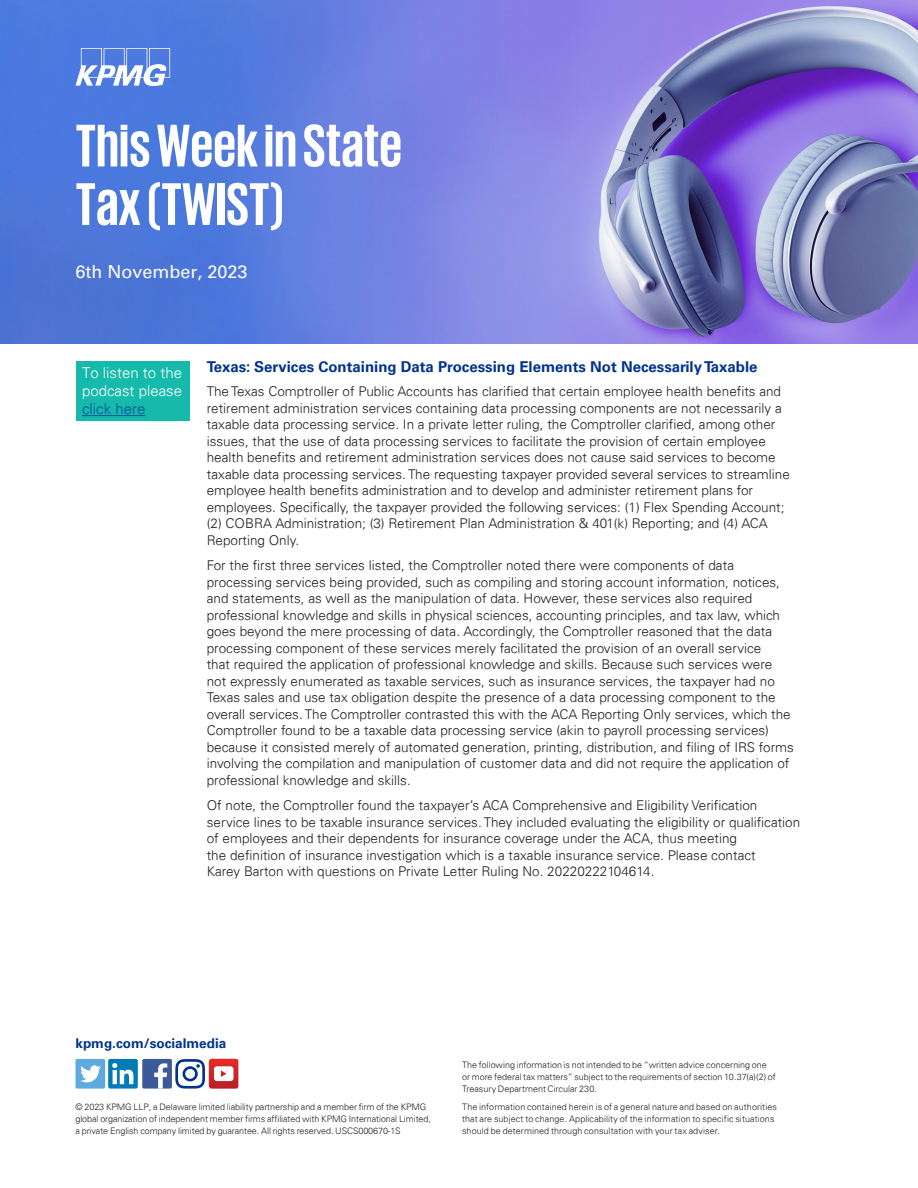
<style>
.page{position:relative;width:918px;height:1188px;background:#fff}
.page>*{position:absolute;margin:0;border:0;box-sizing:border-box;transform-origin:0 0}
.Title_60pt_White{font:700 61.5px/58.5px "KPMG";color:#fff}
.Subhead_9pt{font:18px "Univers 55 Roman";color:#fff}
.Body_Copy{font:700 15px "Univers 65";color:#00338d}
.Folio{font:300 15px/18px "Univers 45";color:#fff;text-align:justify}
.Body_Copy-2{font:300 13.5px/16.5px "Univers 45";color:#231f20}
.URL{font:700 13.5px "Univers 65";color:#00338d}
.Legal_6pt{font:300 9px/12px "Univers 45";letter-spacing:-.005em;color:#231f20}
.s1{color:#014d97}
</style>
<div class="page">
<img style="left:0;top:0;width:918px;height:344px">
<div style="left:76px;top:361px;width:114px;height:59px;background:#15baaa"></div>
<hr style="left:82px;top:415px;width:63px;height:1px;background:#014d97">
<svg style="left:76px;top:48px;width:94px;height:38px"></svg>
<div style="left:76px;top:1059px;width:29px;height:30px;background:#5ea9dd;border-radius:2px"></div>
<svg style="left:80px;top:1065px;width:21px;height:17px"></svg>
<div style="left:108px;top:1059px;width:30px;height:30px;background:#007bb6;border-radius:2px"></div>
<svg style="left:112px;top:1063px;width:21px;height:21px"></svg>
<div style="left:142px;top:1059px;width:30px;height:30px;background:#3c5a99;border-radius:2px"></div>
<svg style="left:154px;top:1063px;width:13px;height:26px"></svg>
<svg style="left:175px;top:1059px;width:63px;height:30px"></svg>
<p class="Title_60pt_White" style="left:76px;top:114px;width:328px">This Week in State<br>Tax (TWIST)</p>
<p class="Subhead_9pt" style="left:76px;top:261px;width:174px">6th November, 2023</p>
<p class="Folio" style="left:82px;top:364px;width:102px">To listen to the podcast please <span class="s1">click here</span></p>
<p class="Body_Copy" style="left:207px;top:358px;width:552px">Texas: Services Containing Data Processing Elements Not Necessarily Taxable</p>
<p class="Body_Copy-2" style="left:207px;top:383px;width:585px">The Texas Comptroller of Public Accounts has clarified that certain employee health benefits and retirement administration services containing data processing components are not necessarily a taxable data processing service. In a private letter ruling, the Comptroller clarified, among other issues, that the use of data processing services to facilitate the provision of certain employee health benefits and retirement administration services does not cause said services to become taxable data processing services. The requesting taxpayer provided several services to streamline employee health benefits administration and to develop and administer retirement plans for employees. Specifically, the taxpayer provided the following services: (1) Flex Spending Account; (2) COBRA Administration; (3) Retirement Plan Administration &amp; 401(k) Reporting; and (4) ACA Reporting Only.</p>
<p class="Body_Copy-2" style="left:207px;top:557px;width:589px">For the first three services listed, the Comptroller noted there were components of data processing services being provided, such as compiling and storing account information, notices, and statements, as well as the manipulation of data. However, these services also required professional knowledge and skills in physical sciences, accounting principles, and tax law, which goes beyond the mere processing of data. Accordingly, the Comptroller reasoned that the data processing component of these services merely facilitated the provision of an overall service<br>that required the application of professional knowledge and skills. Because such services were not expressly enumerated as taxable services, such as insurance services, the taxpayer had no Texas sales and use tax obligation despite the presence of a data processing component to the overall services. The Comptroller contrasted this with the ACA Reporting Only services, which the Comptroller found to be a taxable data processing service (akin to payroll processing services) because it consisted merely of automated generation, printing, distribution, and filing of IRS forms involving the compilation and manipulation of customer data and did not require the application of professional knowledge and skills.</p>
<p class="Body_Copy-2" style="left:207px;top:797px;width:595px">Of note, the Comptroller found the taxpayer’s ACA Comprehensive and Eligibility Verification service lines to be taxable insurance services. They included evaluating the eligibility or qualification of employees and their dependents for insurance coverage under the ACA, thus meeting<br>the definition of insurance investigation which is a taxable insurance service. Please contact<br>Karey Barton with questions on Private Letter Ruling No. 20220222104614.</p>
<p class="URL" style="left:76px;top:1036px;width:152px">kpmg.com/socialmedia</p>
<p class="Legal_6pt" style="left:76px;top:1101px;width:357px">© 2023 KPMG LLP, a Delaware limited liability partnership and a member firm of the KPMG global organization of independent member firms affiliated with KPMG International Limited, a private English company limited by guarantee. All rights reserved. USCS000670-1S</p>
<p class="Legal_6pt" style="left:462px;top:1059px;width:315px">The following information is not intended to be “written advice concerning one or more federal tax matters” subject to the requirements of section 10.37(a)(2) of<br>Treasury Department Circular 230.</p>
<p class="Legal_6pt" style="left:462px;top:1101px;width:316px">The information contained herein is of a general nature and based on authorities that are subject to change. Applicability of the information to specific situations should be determined through consultation with your tax adviser.</p>
</div>
